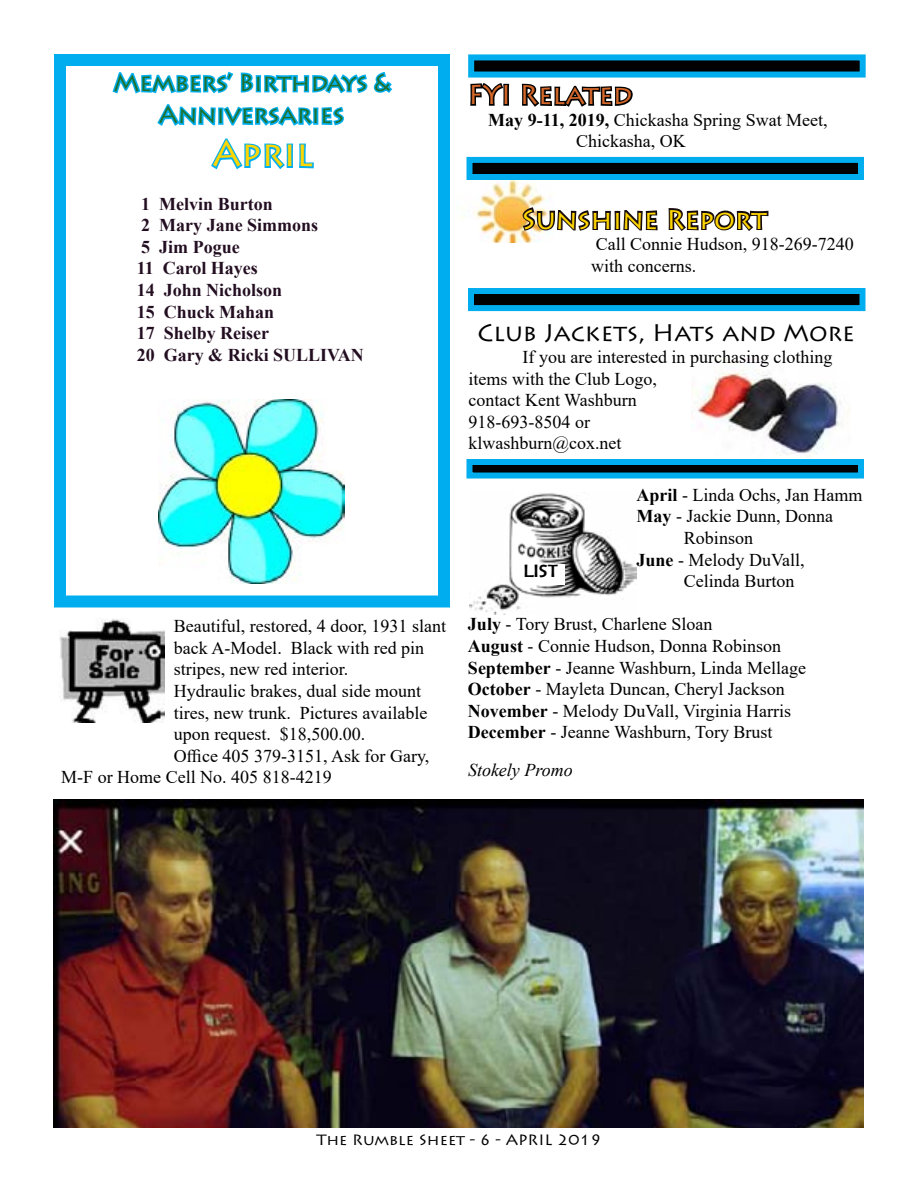
<style>
.page{position:relative;width:918px;height:1188px;background:#fff}
.page>*{position:absolute;margin:0;border:0;box-sizing:border-box;transform-origin:0 0}
.t1{font:36px "Lithos Pro";color:#ffd600}
.t2{font:27px "Lithos Pro";color:#ffd600}
.t3{font:27px "Lithos Pro";color:#d5682a}
.t4{font:24px/32.4px "Lithos Pro";color:#1e712d;text-align:center}
.t5{font:24px "Lithos Pro";color:#000}
.t6{font:18px/21.6px "Times New Roman";color:#000}
.t7{font:700 18px/21.6px "Times New Roman";color:#230e21}
.t8{font:italic 18px "Times New Roman";color:#000}
.t9{font:18px "Berlin Sans FB";color:#000;scale:1.1 1}
.t10{font:15px "Lithos Pro";color:#000;scale:1.04 1}
.s1{font-weight:700}
</style>
<div class="page">
<img style="left:462px;top:180px;width:84px;height:62px">
<svg style="left:521px;top:206px;width:137px;height:27px"></svg>
<svg style="left:668px;top:208px;width:101px;height:23px"></svg>
<svg style="left:112px;top:71px;width:281px;height:99px"></svg>
<div style="left:54px;top:54px;width:396px;height:554px;border:12px solid #00aeef"></div>
<img style="left:59px;top:619px;width:105px;height:104px">
<svg style="left:470px;top:83px;width:40px;height:23px"></svg>
<svg style="left:521px;top:83px;width:112px;height:24px"></svg>
<img style="left:691px;top:370px;width:151px;height:87px">
<div style="left:470px;top:462px;width:391px;height:14px;background:#000"></div>
<div style="left:466px;top:459px;width:398px;height:20px;border:6px solid #00aeef"></div>
<img style="left:469px;top:493px;width:168px;height:121px">
<div style="left:517px;top:564px;width:48px;height:20px;background:#fff"></div>
<div style="left:471px;top:291px;width:391px;height:17px;background:#000"></div>
<div style="left:468px;top:288px;width:398px;height:23px;border:6px solid #00aeef"></div>
<div style="left:470px;top:160px;width:391px;height:17px;background:#000"></div>
<div style="left:466px;top:157px;width:398px;height:23px;border:6px solid #00aeef"></div>
<div style="left:471px;top:57px;width:392px;height:18px;background:#000"></div>
<div style="left:468px;top:54px;width:398px;height:24px;border:6px solid #00aeef"></div>
<img style="left:158px;top:400px;width:187px;height:184px">
<img style="left:54px;top:799px;width:810px;height:329px">
<h3 class="t4" style="left:113px;top:67px;width:278px">Members’ Birthdays &amp;<br>Anniversaries</h3>
<h1 class="t1" style="left:212px;top:133px;width:103px">April</h1>
<p class="t7" style="left:137px;top:192px;width:229px">1 Melvin Burton<br>2 Mary Jane Simmons<br>5 Jim Pogue<br>11 Carol Hayes<br>14 John Nicholson<br>15 Chuck Mahan<br>17 Shelby Reiser<br>20 Gary &amp; Ricki SULLIVAN</p>
<h2 class="t3" style="left:468px;top:79px;width:166px">FYI Related</h2>
<p class="t6" style="left:576px;top:108px;width:253px;text-indent:-88px"><span class="s1">May 9-11, 2019,</span> Chickasha Spring Swat Meet,<br>Chickasha, OK</p>
<h2 class="t2" style="left:522px;top:204px;width:247px">Sunshine Report</h2>
<p class="t6" style="left:591px;top:233px;width:264px">Call Connie Hudson, 918-269-7240 with concerns.</p>
<h3 class="t5" style="left:478px;top:319px;width:379px">Club Jackets, Hats and More</h3>
<p class="t6" style="left:469px;top:346px;width:365px;text-indent:54px">If you are interested in purchasing clothing items with the Club Logo,<br>contact Kent Washburn<br>918-693-8504 or<br>klwashburn@cox.net</p>
<p class="t6" style="left:637px;top:483px;width:227px"><span class="s1">April</span> - Linda Ochs, Jan Hamm</p>
<p class="t6" style="left:637px;top:505px;width:198px"><span class="s1">May</span> - Jackie Dunn, Donna</p>
<p class="t6" style="left:684px;top:527px;width:71px">Robinson</p>
<p class="t6" style="left:637px;top:548px;width:169px"><span class="s1">June</span> - Melody DuVall,</p>
<p class="t6" style="left:684px;top:570px;width:112px">Celinda Burton</p>
<p class="t6" style="left:468px;top:613px;width:340px"><span class="s1">July</span> - Tory Brust, Charlene Sloan<br><span class="s1">August</span> - Connie Hudson, Donna Robinson <span class="s1">September</span> - Jeanne Washburn, Linda Mellage <span class="s1">October</span> - Mayleta Duncan, Cheryl Jackson <span class="s1">November</span> - Melody DuVall, Virginia Harris <span class="s1">December</span> - Jeanne Washburn, Tory Brust</p>
<p class="t9" style="left:524px;top:561px;width:33px">LIST</p>
<p class="t6" style="left:174px;top:615px;width:274px">Beautiful, restored, 4 door, 1931 slant</p>
<p class="t6" style="left:174px;top:636px;width:252px">back A-Model. Black with red pin</p>
<p class="t6" style="left:174px;top:658px;width:176px">stripes, new red interior.</p>
<p class="t6" style="left:174px;top:680px;width:249px">Hydraulic brakes, dual side mount</p>
<p class="t6" style="left:174px;top:701px;width:255px">tires, new trunk. Pictures available</p>
<p class="t6" style="left:174px;top:723px;width:193px">upon request. $18,500.00.</p>
<p class="t6" style="left:174px;top:744px;width:257px">Office 405 379-3151, Ask for Gary,</p>
<p class="t6" style="left:61px;top:766px;width:272px">M-F or Home Cell No. 405 818-4219</p>
<p class="t8" style="left:468px;top:758px;width:106px">Stokely Promo</p>
<p class="t10" style="left:316px;top:1131px;width:276px">The Rumble Sheet - 6 - APRIL 2019</p>
</div>
